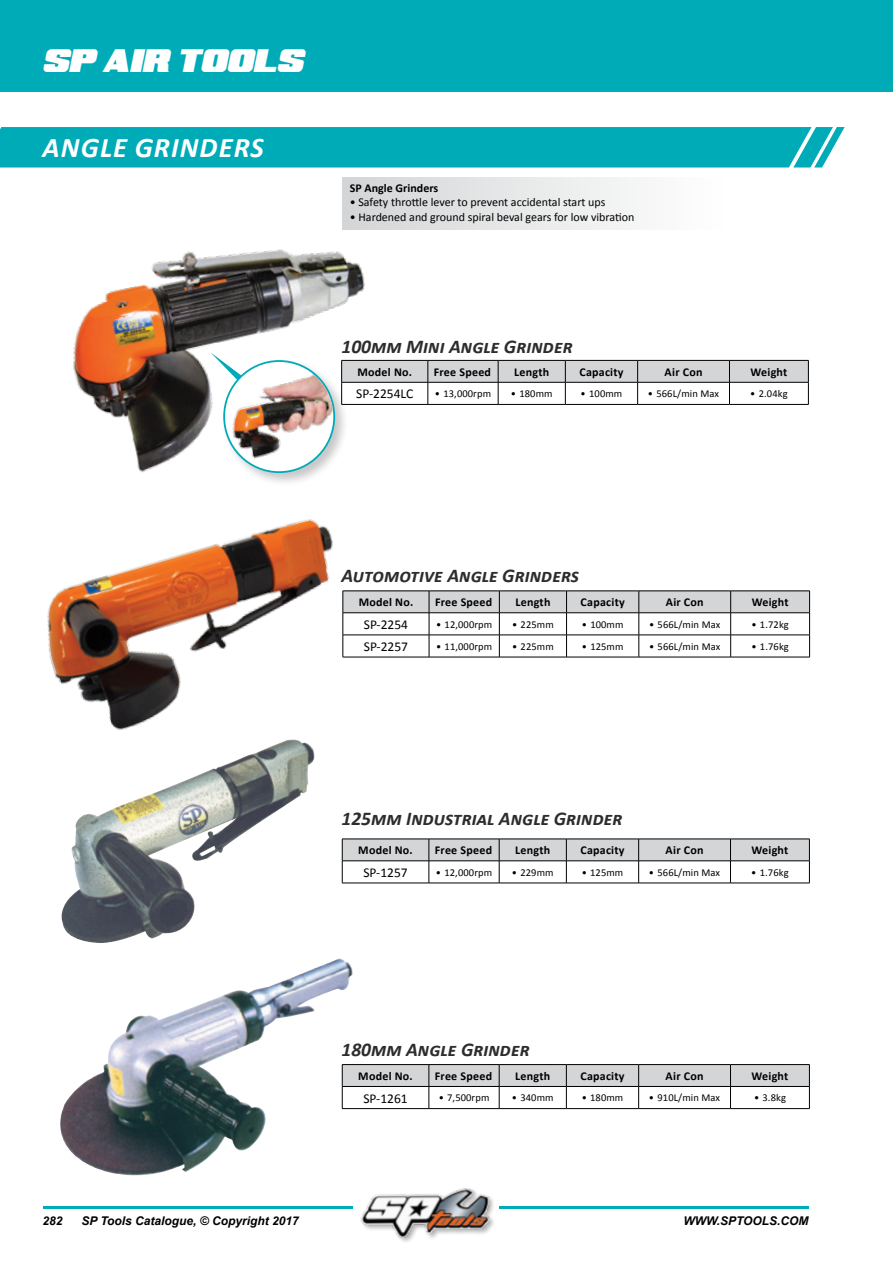
<style>
.page{position:relative;width:893px;height:1263px;background:#fff}
.page>*{position:absolute;margin:0;border:0;box-sizing:border-box;transform-origin:0 0}
.t1{font:italic 700 28.5px "Calibri";letter-spacing:.04em;color:#fff}
.t2{font:italic 28.5px "Super Retro M54";color:#fff}
.t3{font:italic 700 19.5px "Calibri";color:#2d2d2d}
.t4{font:13.5px "Calibri";color:#000}
.t5{font:700 12px "Calibri";letter-spacing:.02em;color:#000}
.t6{font:12px "Calibri";color:#000}
.t7{font:italic 700 12px "Arial";color:#000}
.t8{font:10.5px "Calibri";letter-spacing:.01em;color:#000}
</style>
<div class="page">
<div style="left:0;top:0;width:893px;height:92px;background:#00abb8"></div>
<div style="left:342px;top:177px;width:383px;height:52px;background:linear-gradient(to right,#d3d5d6,#fff)"></div>
<img style="left:73px;top:207px;width:330px;height:265px">
<img style="left:61px;top:765px;width:248px;height:178px">
<img style="left:60px;top:958px;width:295px;height:218px">
<img style="left:47px;top:519px;width:345px;height:246px">
<div style="left:0;top:127px;width:845px;height:40px;background:#00abb8"></div>
<svg style="left:210px;top:352px;width:88px;height:74px"></svg>
<div style="left:221px;top:358px;width:129px;height:129px;background:#000;opacity:.22"></div>
<svg style="left:223px;top:360px;width:112px;height:113px"></svg>
<div style="left:225px;top:362px;width:108px;height:109px;background:#fff;border-radius:50%"></div>
<img style="left:225px;top:368px;width:108px;height:95px">
<hr style="left:341px;top:404px;width:87px;height:1px;background:#000">
<hr style="left:428px;top:404px;width:70px;height:1px;background:#000">
<hr style="left:498px;top:404px;width:67px;height:1px;background:#000">
<hr style="left:565px;top:404px;width:73px;height:1px;background:#000">
<hr style="left:638px;top:404px;width:91px;height:1px;background:#000">
<hr style="left:729px;top:404px;width:80px;height:1px;background:#000">
<svg style="left:341px;top:360px;width:468px;height:44px"></svg>
<hr style="left:729px;top:382px;width:80px;height:1px;background:#000">
<hr style="left:343px;top:657px;width:86px;height:1px;background:#000">
<hr style="left:429px;top:657px;width:70px;height:1px;background:#000">
<hr style="left:499px;top:657px;width:68px;height:1px;background:#000">
<hr style="left:567px;top:657px;width:72px;height:1px;background:#000">
<hr style="left:639px;top:657px;width:92px;height:1px;background:#000">
<hr style="left:731px;top:657px;width:79px;height:1px;background:#000">
<svg style="left:343px;top:591px;width:467px;height:66px"></svg>
<hr style="left:731px;top:612px;width:79px;height:1px;background:#000">
<hr style="left:342px;top:883px;width:87px;height:1px;background:#000">
<hr style="left:429px;top:883px;width:70px;height:1px;background:#000">
<hr style="left:499px;top:883px;width:67px;height:1px;background:#000">
<hr style="left:566px;top:883px;width:73px;height:1px;background:#000">
<hr style="left:639px;top:883px;width:91px;height:1px;background:#000">
<hr style="left:730px;top:883px;width:80px;height:1px;background:#000">
<svg style="left:342px;top:839px;width:468px;height:44px"></svg>
<hr style="left:730px;top:860px;width:80px;height:1px;background:#000">
<hr style="left:342px;top:1108px;width:87px;height:1px;background:#000">
<hr style="left:429px;top:1108px;width:70px;height:1px;background:#000">
<hr style="left:499px;top:1108px;width:67px;height:1px;background:#000">
<hr style="left:566px;top:1108px;width:73px;height:1px;background:#000">
<hr style="left:639px;top:1108px;width:91px;height:1px;background:#000">
<hr style="left:730px;top:1108px;width:80px;height:1px;background:#000">
<svg style="left:342px;top:1064px;width:468px;height:44px"></svg>
<hr style="left:730px;top:1086px;width:80px;height:1px;background:#000">
<img style="left:360px;top:1188px;width:134px;height:53px">
<hr style="left:499px;top:1206px;width:310px;height:2px;background:#00abb8">
<hr style="left:44px;top:1206px;width:309px;height:2px;background:#00abb8">
<h1 class="t2" style="left:42px;top:49px;width:262px">SP AIR TOOLS</h1>
<h1 class="t1" style="left:43px;top:129px;width:223px">ANGLE GRINDERS</h1>
<p class="t5" style="left:350px;top:180px;width:90px">SP Angle Grinders</p>
<p class="t6" style="left:350px;top:195px;width:257px">• Safety throttle lever to prevent accidental start ups</p>
<p class="t6" style="left:350px;top:209px;width:286px">• Hardened and ground spiral beval gears for low vibration</p>
<h2 class="t3" style="left:341px;top:334px;width:233px">100mm Mini Angle Grinder</h2>
<p class="t5" style="left:357px;top:364px;width:56px">Model No.</p>
<p class="t5" style="left:434px;top:364px;width:59px">Free Speed</p>
<p class="t5" style="left:514px;top:364px;width:36px">Length</p>
<p class="t5" style="left:579px;top:364px;width:46px">Capacity</p>
<p class="t5" style="left:665px;top:364px;width:39px">Air Con</p>
<p class="t5" style="left:750px;top:364px;width:38px">Weight</p>
<p class="t4" style="left:356px;top:385px;width:59px">SP-2254LC</p>
<p class="t8" style="left:435px;top:387px;width:58px">• 13,000rpm</p>
<p class="t8" style="left:511px;top:387px;width:43px">• 180mm</p>
<p class="t8" style="left:581px;top:387px;width:43px">• 100mm</p>
<p class="t8" style="left:648px;top:387px;width:73px">• 566L/min Max</p>
<p class="t8" style="left:750px;top:387px;width:39px">• 2.04kg</p>
<h2 class="t3" style="left:341px;top:563px;width:239px">Automotive Angle Grinders</h2>
<p class="t5" style="left:359px;top:595px;width:56px">Model No.</p>
<p class="t5" style="left:435px;top:595px;width:59px">Free Speed</p>
<p class="t5" style="left:515px;top:595px;width:36px">Length</p>
<p class="t5" style="left:581px;top:595px;width:46px">Capacity</p>
<p class="t5" style="left:666px;top:595px;width:39px">Air Con</p>
<p class="t5" style="left:752px;top:595px;width:38px">Weight</p>
<p class="t4" style="left:364px;top:616px;width:46px">SP-2254</p>
<p class="t8" style="left:436px;top:618px;width:58px">• 12,000rpm</p>
<p class="t8" style="left:512px;top:618px;width:43px">• 225mm</p>
<p class="t8" style="left:582px;top:618px;width:43px">• 100mm</p>
<p class="t8" style="left:649px;top:618px;width:73px">• 566L/min Max</p>
<p class="t8" style="left:751px;top:618px;width:39px">• 1.72kg</p>
<p class="t4" style="left:364px;top:638px;width:46px">SP-2257</p>
<p class="t8" style="left:436px;top:640px;width:58px">• 11,000rpm</p>
<p class="t8" style="left:512px;top:640px;width:43px">• 225mm</p>
<p class="t8" style="left:582px;top:640px;width:43px">• 125mm</p>
<p class="t8" style="left:649px;top:640px;width:73px">• 566L/min Max</p>
<p class="t8" style="left:751px;top:640px;width:39px">• 1.76kg</p>
<h2 class="t3" style="left:341px;top:806px;width:283px">125mm Industrial Angle Grinder</h2>
<p class="t5" style="left:358px;top:843px;width:56px">Model No.</p>
<p class="t5" style="left:435px;top:843px;width:59px">Free Speed</p>
<p class="t5" style="left:515px;top:843px;width:36px">Length</p>
<p class="t5" style="left:580px;top:843px;width:46px">Capacity</p>
<p class="t5" style="left:666px;top:843px;width:39px">Air Con</p>
<p class="t5" style="left:752px;top:843px;width:38px">Weight</p>
<p class="t4" style="left:363px;top:864px;width:46px">SP-1257</p>
<p class="t8" style="left:436px;top:866px;width:58px">• 12,000rpm</p>
<p class="t8" style="left:512px;top:866px;width:43px">• 229mm</p>
<p class="t8" style="left:582px;top:866px;width:43px">• 125mm</p>
<p class="t8" style="left:649px;top:866px;width:73px">• 566L/min Max</p>
<p class="t8" style="left:751px;top:866px;width:39px">• 1.76kg</p>
<h2 class="t3" style="left:341px;top:1037px;width:190px">180mm Angle Grinder</h2>
<p class="t5" style="left:358px;top:1068px;width:56px">Model No.</p>
<p class="t5" style="left:435px;top:1068px;width:59px">Free Speed</p>
<p class="t5" style="left:515px;top:1068px;width:36px">Length</p>
<p class="t5" style="left:580px;top:1068px;width:46px">Capacity</p>
<p class="t5" style="left:666px;top:1068px;width:39px">Air Con</p>
<p class="t5" style="left:752px;top:1068px;width:38px">Weight</p>
<p class="t4" style="left:363px;top:1089px;width:46px">SP-1261</p>
<p class="t8" style="left:439px;top:1091px;width:52px">• 7,500rpm</p>
<p class="t8" style="left:512px;top:1091px;width:43px">• 340mm</p>
<p class="t8" style="left:582px;top:1091px;width:43px">• 180mm</p>
<p class="t8" style="left:649px;top:1091px;width:73px">• 910L/min Max</p>
<p class="t8" style="left:754px;top:1091px;width:33px">• 3.8kg</p>
<p class="t7" style="left:43px;top:1213px;width:22px">282</p>
<p class="t7" style="left:81px;top:1213px;width:219px">SP Tools Catalogue, © Copyright 2017</p>
<p class="t7" style="left:684px;top:1213px;width:126px">WWW.SPTOOLS.COM</p>
</div>
